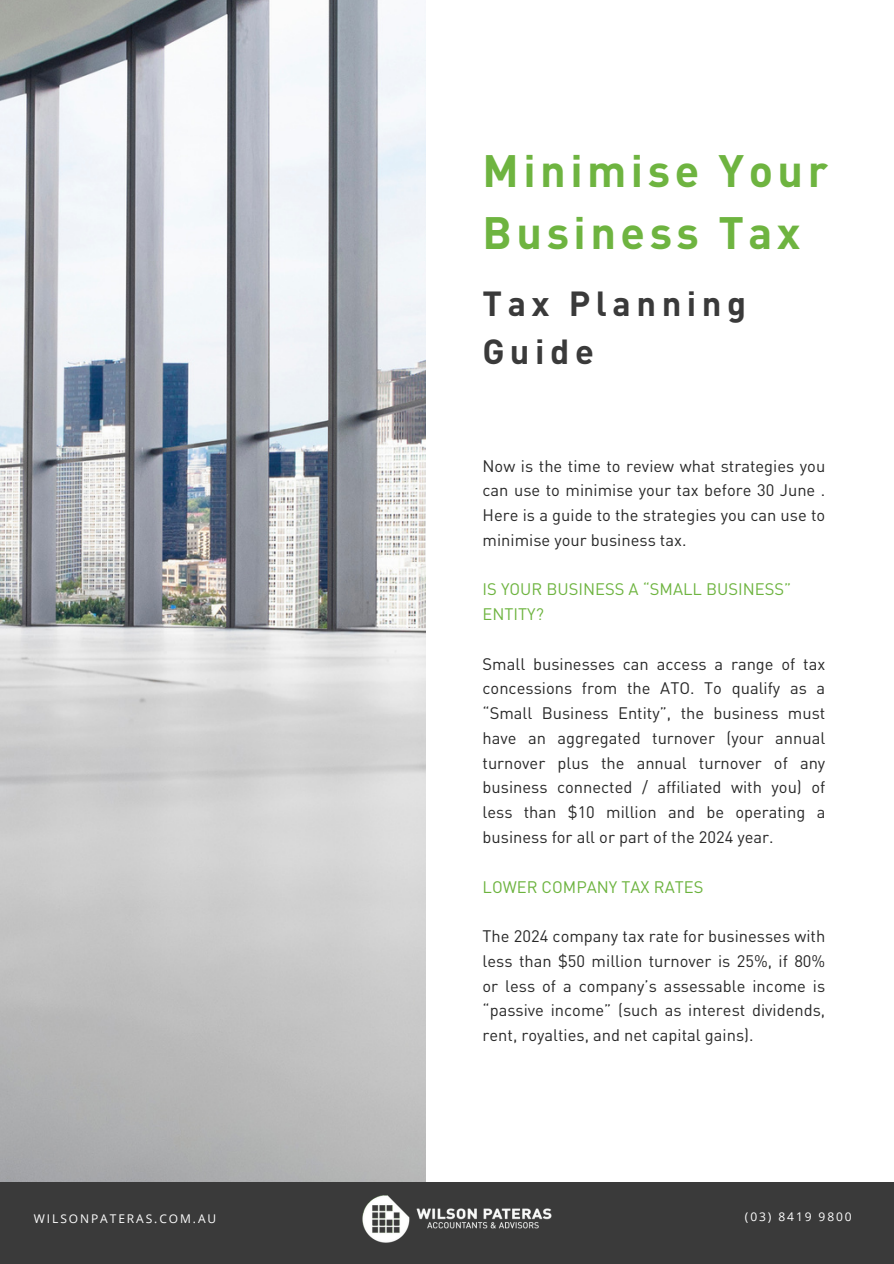
<style>
.page{position:relative;width:894px;height:1264px;background:#fff}
.page>*{position:absolute;margin:0;border:0;box-sizing:border-box;transform-origin:0 0}
.t1{font:700 44.85px/62.4px "DINOT";letter-spacing:.1em;color:#6eb440}
.t2{font:700 34.35px/48px "DINOT";letter-spacing:.16em;color:#3a3a3a}
.t3{font:16.5px/24.8px "DINOT";color:#282828;text-align:justify}
.t4{font:16.5px/24.8px "DINOT";color:#6eb440}
.t5{font:16.5px "DINOT";color:#6cb33e}
.t6{font:12px "Open Sans";letter-spacing:.16em;color:#fff}
</style>
<div class="page">
<img style="left:0;top:0;width:425px;height:1181px">
<div style="left:0;top:1181px;width:893px;height:82px;background:#3a3a3a"></div>
<img style="left:362px;top:1195px;width:190px;height:48px">
<h1 class="t1" style="left:482px;top:143px;width:347px">Minimise Your<br>Business Tax</h1>
<p class="t2" style="left:482px;top:283px;width:265px">Tax Planning<br>Guide</p>
<h2 class="t3" style="left:482px;top:455px;width:344px">Now is the time to review what strategies you can use to minimise your tax before 30 June .<br>Here is a guide to the strategies you can use to minimise your business tax.</h2>
<h4 class="t4" style="left:482px;top:578px;width:310px">IS YOUR BUSINESS A “SMALL BUSINESS”<br>ENTITY?</h4>
<h3 class="t3" style="left:482px;top:653px;width:344px">Small businesses can access a range of tax concessions from the ATO. To qualify as a “Small Business Entity”, the business must have an aggregated turnover (your annual turnover plus the annual turnover of any business connected / affiliated with you) of less than $10 million and be operating a business for all or part of the 2024 year.</h3>
<h4 class="t5" style="left:482px;top:879px;width:222px">LOWER COMPANY TAX RATES</h4>
<h3 class="t3" style="left:482px;top:925px;width:344px">The 2024 company tax rate for businesses with less than $50 million turnover is 25%, if 80% or less of a company’s assessable income is “passive income” (such as interest dividends, rent, royalties, and net capital gains).</h3>
<p class="t6" style="left:34px;top:1210px;width:184px">WILSONPATERAS.COM.AU</p>
<p class="t6" style="left:744px;top:1207px;width:108px">(03) 8419 9800</p>
</div>
